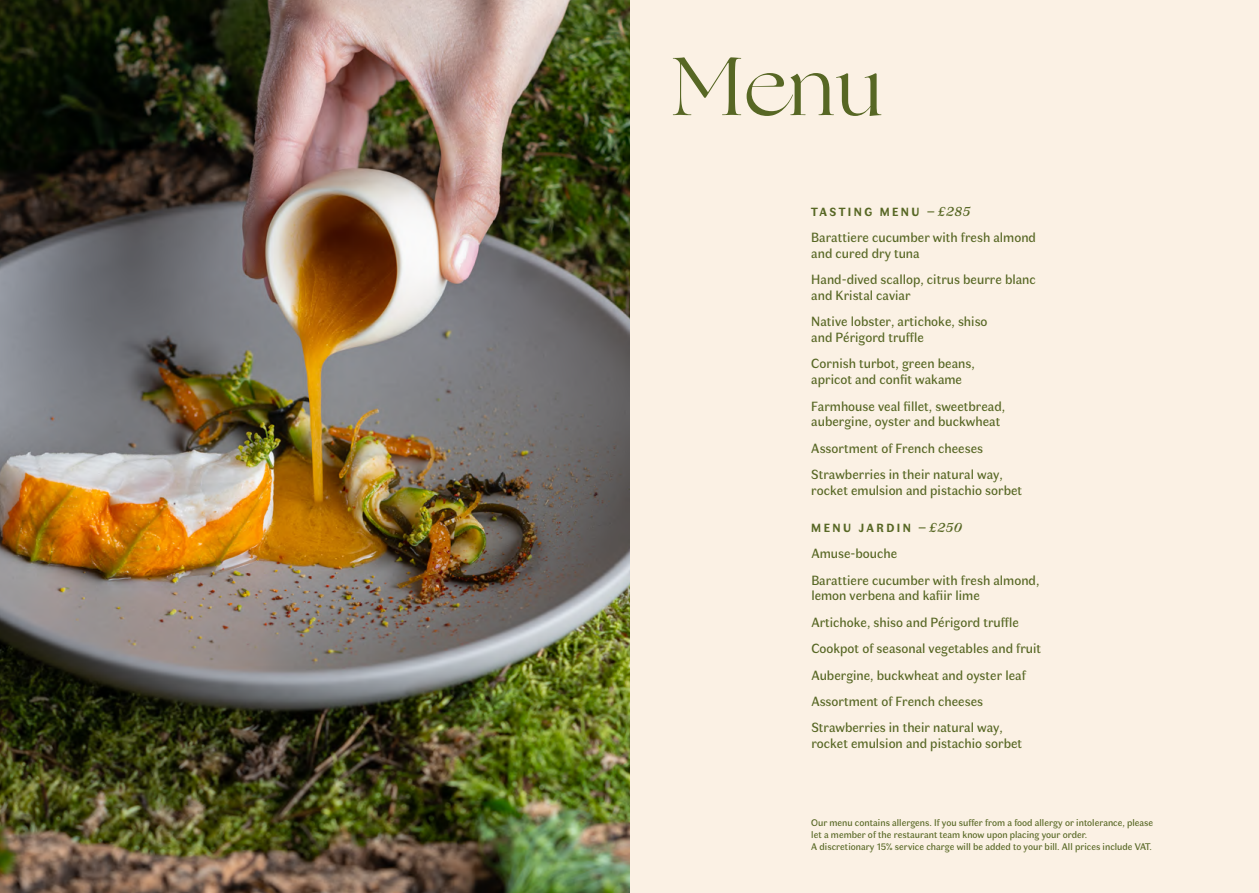
<style>
.page{position:relative;width:1259px;height:893px;background:#fbf1e4}
.page>*{position:absolute;margin:0;border:0;box-sizing:border-box;transform-origin:0 0}
.t1{font:82.5px "Ogg";color:#576724}
.t2{font:13.5px/26.4px "Faune Text";color:#576724}
.t3{font:700 12px "Faune Text";letter-spacing:.2em;color:#576724}
.t4{font:9.75px/12px "Faune Text";color:#576724}
.s1{font-weight:400;font-size:13.5px}
.s2{font-weight:400;font-style:italic;font-size:13.5px}
</style>
<div class="page">
<img style="left:0;top:0;width:629px;height:893px">
<h1 class="t1" style="left:672px;top:33px;width:212px">Menu</h1>
<p class="t3" style="left:811px;top:203px;width:161px">TASTING MENU <span class="s1">–</span> <span class="s2">£285</span></p>
<p class="t2" style="left:811px;top:229px;width:226px;line-height:15.8px">Barattiere cucumber with fresh almond and cured dry tuna</p>
<p class="t2" style="left:811px;top:271px;width:226px;line-height:15.8px">Hand-dived scallop, citrus beurre blanc and Kristal caviar</p>
<p class="t2" style="left:811px;top:313px;width:178px;line-height:15.8px">Native lobster, artichoke, shiso and Périgord truffle</p>
<p class="t2" style="left:811px;top:356px;width:165px;line-height:15.8px">Cornish turbot, green beans, apricot and confit wakame</p>
<p class="t2" style="left:811px;top:398px;width:195px;line-height:15.8px">Farmhouse veal fillet, sweetbread, aubergine, oyster and buckwheat</p>
<p class="t2" style="left:811px;top:434px;width:193px">Assortment of French cheeses<br>Strawberries in their natural way,</p>
<p class="t2" style="left:811px;top:477px;width:212px">rocket emulsion and pistachio sorbet</p>
<p class="t3" style="left:811px;top:519px;width:153px">MENU JARDIN <span class="s1">–</span> <span class="s2">£250</span></p>
<p class="t2" style="left:811px;top:540px;width:230px">Amuse-bouche<br>Barattiere cucumber with fresh almond,</p>
<p class="t2" style="left:811px;top:582px;width:231px">lemon verbena and kafiir lime Artichoke, shiso and Périgord truffle Cookpot of seasonal vegetables and fruit Aubergine, buckwheat and oyster leaf Assortment of French cheeses Strawberries in their natural way,</p>
<p class="t2" style="left:811px;top:730px;width:212px">rocket emulsion and pistachio sorbet</p>
<p class="t4" style="left:811px;top:817px;width:343px">Our menu contains allergens. If you suffer from a food allergy or intolerance, please let a member of the restaurant team know upon placing your order.<br>A discretionary 15% service charge will be added to your bill. All prices include VAT.</p>
</div>
